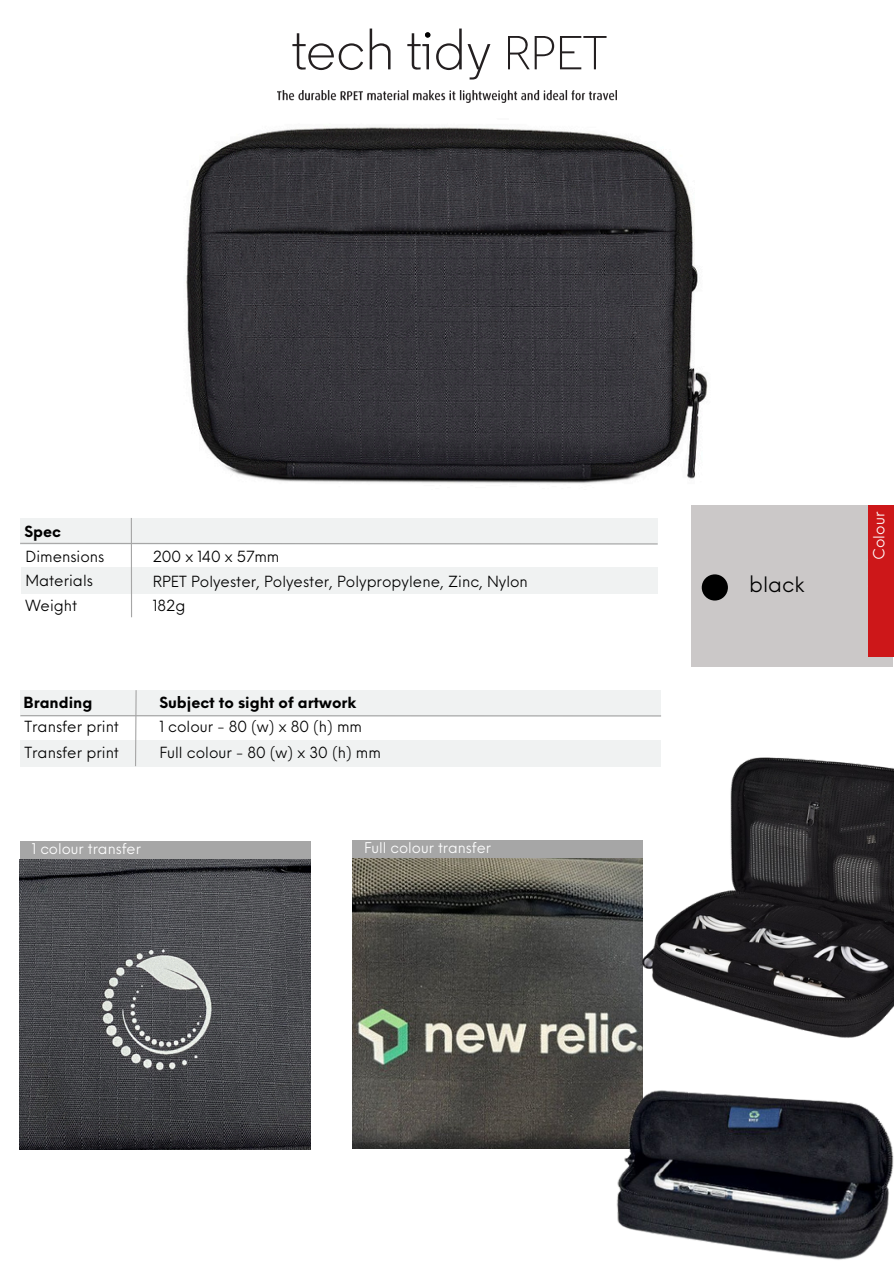
<style>
.page{position:relative;width:894px;height:1264px;background:#fff}
.page>*{position:absolute;margin:0;border:0;box-sizing:border-box;transform-origin:0 0}
.t1{font:20.7px "Neue Einstellung";color:#000}
.t2{font:15px "Neue Einstellung";color:#000}
.t3{font:700 15px "Neue Einstellung";color:#000}
.t4{font:15px "Neue Einstellung";color:#fff}
.t5{font:14.55px "Neue Einstellung";color:#fff}
</style>
<div class="page">
<div style="left:691px;top:505px;width:202px;height:162px;background:#cbc8c8"></div>
<div style="left:867px;top:505px;width:26px;height:152px;background:#cd1719"></div>
<div style="left:701px;top:574px;width:26px;height:26px;background:#000;border-radius:50%"></div>
<div style="left:352px;top:840px;width:290px;height:18px;background:#a6a6a6"></div>
<img style="left:352px;top:858px;width:290px;height:290px">
<div style="left:20px;top:841px;width:290px;height:18px;background:#a6a6a6"></div>
<img style="left:20px;top:859px;width:290px;height:290px">
<div style="left:20px;top:518px;width:637px;height:26px;background:#f0f2f2"></div>
<svg style="left:20px;top:542px;width:638px;height:3px"></svg>
<div style="left:21px;top:568px;width:636px;height:26px;background:#f0f2f2"></div>
<hr style="left:131px;top:518px;width:1px;height:99px;background:#a6a6a6">
<div style="left:20px;top:690px;width:641px;height:26px;background:#f0f2f2"></div>
<hr style="left:20px;top:715px;width:641px;height:1px;background:#a6a6a6">
<div style="left:20px;top:740px;width:641px;height:26px;background:#f0f2f2"></div>
<svg style="left:134px;top:690px;width:3px;height:77px"></svg>
<img style="left:277px;top:90px;width:339px;height:13px">
<svg style="left:292px;top:29px;width:198px;height:50px"></svg>
<svg style="left:508px;top:36px;width:98px;height:33px"></svg>
<img style="left:186px;top:126px;width:522px;height:358px">
<img style="left:610px;top:1081px;width:283px;height:179px">
<img style="left:632px;top:757px;width:261px;height:297px">
<p class="t3" style="left:24px;top:518px;width:38px">Spec</p>
<p class="t2" style="left:25px;top:542px;width:81px">Dimensions</p>
<p class="t2" style="left:153px;top:543px;width:128px">200 x 140 x 57mm</p>
<p class="t2" style="left:25px;top:566px;width:69px">Materials</p>
<p class="t2" style="left:153px;top:568px;width:376px">RPET Polyester, Polyester, Polypropylene, Zinc, Nylon</p>
<p class="t2" style="left:25px;top:592px;width:53px">Weight</p>
<p class="t2" style="left:153px;top:592px;width:34px">182g</p>
<p class="t3" style="left:24px;top:689px;width:70px">Branding</p>
<p class="t3" style="left:159px;top:688px;width:198px">Subject to sight of artwork</p>
<h1 class="t2" style="left:24px;top:739px;width:96px">Transfer print</h1>
<h1 class="t2" style="left:159px;top:739px;width:223px">Full colour - 80 (w) x 30 (h) mm</h1>
<p class="t2" style="left:24px;top:713px;width:96px">Transfer print</p>
<p class="t2" style="left:159px;top:713px;width:204px">1 colour - 80 (w) x 80 (h) mm</p>
<p class="t5" style="left:32px;top:835px;width:111px">1 colour transfer</p>
<p class="t5" style="left:364px;top:834px;width:129px">Full colour transfer</p>
<p class="t1" style="left:749px;top:565px;width:57px">black</p>
<p class="t4" style="left:865px;top:559px;width:49px;rotate:-90deg">Colour</p>
</div>
